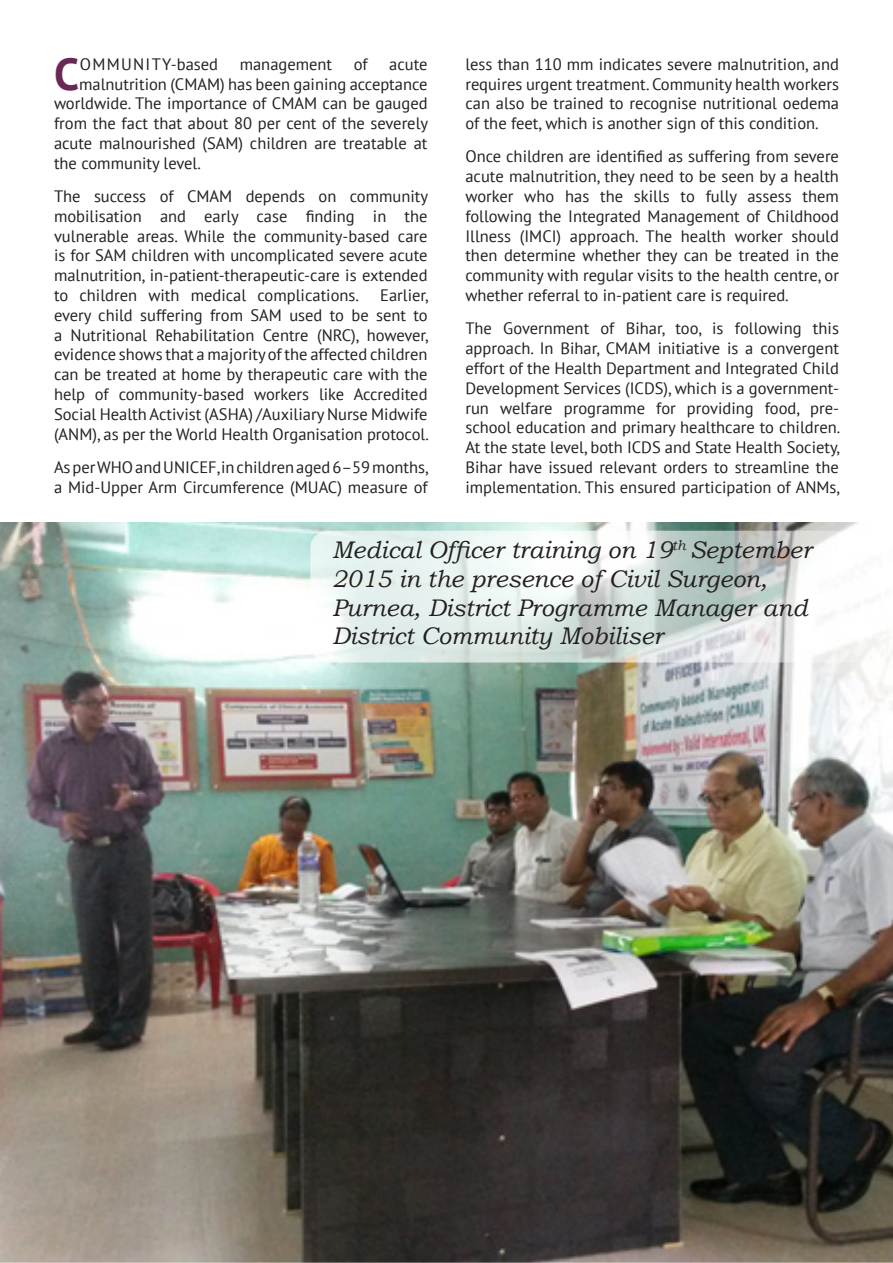
<style>
.page{position:relative;width:893px;height:1263px;background:#fff}
.page>*{position:absolute;margin:0;border:0;box-sizing:border-box;transform-origin:0 0}
.t1{font:700 44.85px "PT Sans";color:#6a2754}
.t2{font:italic 24px/28.8px "Bookman Old Style";color:#231f20}
.t3{font:16.5px/19.8px "PT Sans";color:#231f20;text-align:justify}
.t4{font:16.5px "PT Sans";letter-spacing:.08em;color:#231f20}
</style>
<div class="page">
<img style="left:0;top:522px;width:893px;height:741px">
<svg style="left:310px;top:531px;width:583px;height:131px"></svg>
<p class="t1" style="left:54px;top:44px;width:27px">C</p>
<p class="t4" style="left:80px;top:53px;width:140px">OMMUNITY-based</p>
<p class="t3" style="left:240px;top:54px;width:94px">management</p>
<p class="t3" style="left:354px;top:54px;width:15px">of</p>
<p class="t3" style="left:389px;top:54px;width:40px">acute</p>
<p class="t3" style="left:79px;top:73px;width:350px">malnutrition (CMAM) has been gaining acceptance</p>
<p class="t3" style="left:54px;top:93px;width:375px">worldwide. The importance of CMAM can be gauged</p>
<p class="t3" style="left:54px;top:113px;width:376px">from the fact that about 80 per cent of the severely</p>
<p class="t3" style="left:54px;top:133px;width:375px">acute malnourished (SAM) children are treatable at</p>
<p class="t3" style="left:54px;top:153px;width:148px">the community level.</p>
<p class="t3" style="left:54px;top:186px;width:376px">The success of CMAM depends on community mobilisation and early case finding in the vulnerable areas. While the community-based care is for SAM children with uncomplicated severe acute malnutrition, in-patient-therapeutic-care is extended to children with medical complications.</p>
<p class="t3" style="left:54px;top:285px;width:376px;text-indent:326px">Earlier, every child suffering from SAM used to be sent to a Nutritional Rehabilitation Centre (NRC), however, evidence shows that a majority of the affected children can be treated at home by therapeutic care with the help of community-based workers like Accredited Social Health Activist (ASHA) /Auxiliary Nurse Midwife (ANM), as per the World Health Organisation protocol.</p>
<p class="t3" style="left:54px;top:457px;width:376px">As per WHO and UNICEF, in children aged 6–59 months, a Mid-Upper Arm Circumference (MUAC) measure of</p>
<p class="t3" style="left:465px;top:54px;width:375px">less than 110 mm indicates severe malnutrition, and requires urgent treatment. Community health workers can also be trained to recognise nutritional oedema of the feet, which is another sign of this condition.</p>
<p class="t3" style="left:465px;top:146px;width:375px">Once children are identified as suffering from severe acute malnutrition, they need to be seen by a health worker who has the skills to fully assess them following the Integrated Management of Childhood Illness (IMCI) approach. The health worker should then determine whether they can be treated in the community with regular visits to the health centre, or whether referral to in-patient care is required.</p>
<p class="t3" style="left:465px;top:318px;width:376px">The Government of Bihar, too, is following this approach. In Bihar, CMAM initiative is a convergent effort of the Health Department and Integrated Child Development Services (ICDS), which is a government&shy;run welfare programme for providing food, pre&shy;school education and primary healthcare to children.<br>At the state level, both ICDS and State Health Society, Bihar have issued relevant orders to streamline the implementation. This ensured participation of ANMs,</p>
<p class="t2" style="left:332px;top:535px;width:481px">Medical Officer training on 19<sup>th</sup> September 2015 in the presence of Civil Surgeon, Purnea, District Programme Manager and District Community Mobiliser</p>
</div>
